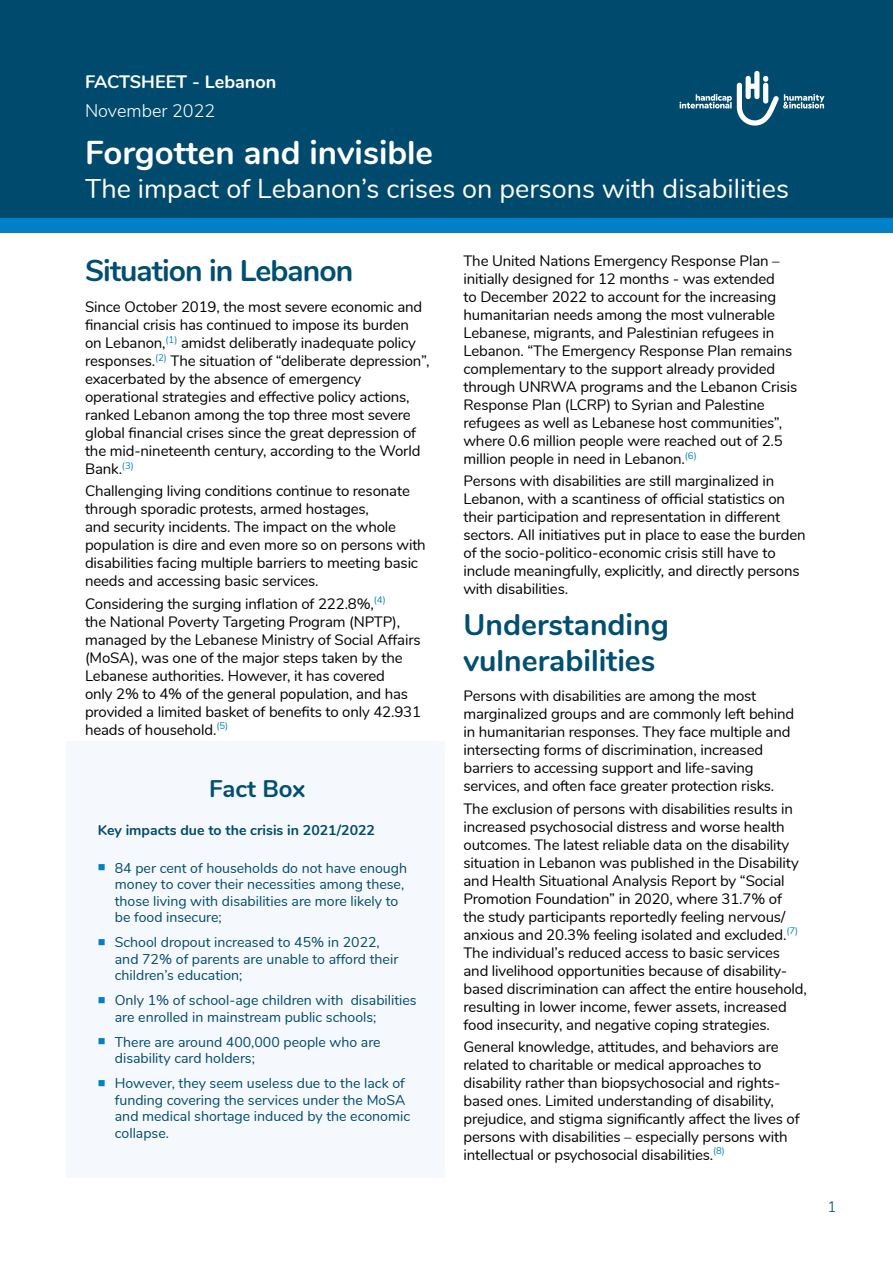
<style>
.page{position:relative;width:893px;height:1263px;background:#fff}
.page>*{position:absolute;margin:0;border:0;box-sizing:border-box;transform-origin:0 0}
.titre_fiche{font:700 33px "Nunito";color:#fff}
.H1{font:700 30px/36px "Nunito";color:#004f71}
.H1_copy{font:700 30px "Nunito";letter-spacing:-.03em;color:#004f71}
.titre_fiche-2{font:27px "Nunito";color:#fff}
.H1_copy_2{font:700 24px "Nunito";color:#004f71}
.titre_doc{font:700 18px "Nunito";color:#fff}
.titre_doc-2{font:300 18px "Nunito";color:#fff}
.text_courant{font:15px/18px "Nunito";letter-spacing:-.01em;color:#000}
.t1{font:300 15px "Nunito";color:#004a6d}
.texte_avec_puces{font:14.1px/16.5px "Nunito";color:#004a6d}
.texte_avec_puces-2{font:700 14.1px "Nunito";color:#004a6d}
</style>
<div class="page">
<div style="left:0;top:0;width:893px;height:219px;background:#004a6d"></div>
<div style="left:0;top:218px;width:893px;height:14px;background:#0080c6"></div>
<svg style="left:679px;top:71px;width:145px;height:55px"></svg>
<div style="left:66px;top:741px;width:379px;height:437px;background:#f5f8fc"></div>
<p class="titre_doc" style="left:85px;top:69px;width:193px">FACTSHEET - Lebanon</p>
<p class="titre_doc-2" style="left:85px;top:97px;width:132px">November 2022</p>
<h1 class="titre_fiche" style="left:85px;top:128px;width:349px">Forgotten and invisible</h1>
<h1 class="titre_fiche-2" style="left:85px;top:169px;width:705px">The impact of Lebanon’s crises on persons with disabilities</h1>
<h2 class="H1_copy" style="left:85px;top:249px;width:270px">Situation in Lebanon</h2>
<p class="text_courant" style="left:85px;top:297px;width:346px">Since October 2019, the most severe economic and financial crisis has continued to impose its burden on Lebanon,<sup>(1)</sup> amidst deliberatly inadequate policy responses.<sup>(2)</sup> The situation of “deliberate depression”, exacerbated by the absence of emergency operational strategies and effective policy actions, ranked Lebanon among the top three most severe global financial crises since the great depression of the mid-nineteenth century, according to the World Bank.<sup>(3)</sup></p>
<p class="text_courant" style="left:85px;top:481px;width:342px">Challenging living conditions continue to resonate through sporadic protests, armed hostages,<br>and security incidents. The impact on the whole population is dire and even more so on persons with disabilities facing multiple barriers to meeting basic needs and accessing basic services.</p>
<p class="text_courant" style="left:85px;top:593px;width:338px">Considering the surging inflation of 222.8%,<sup>(4)<br></sup>the National Poverty Targeting Program (NPTP), managed by the Lebanese Ministry of Social Affairs (MoSA), was one of the major steps taken by the Lebanese authorities. However, it has covered<br>only 2% to 4% of the general population, and has provided a limited basket of benefits to only 42.931 heads of household.<sup>(5)</sup></p>
<h2 class="H1_copy_2" style="left:209px;top:771px;width:98px">Fact Box</h2>
<p class="texte_avec_puces-2" style="left:98px;top:819px;width:279px">Key impacts due to the crisis in 2021/2022</p>
<p class="texte_avec_puces" style="left:115px;top:859px;width:294px">84 per cent of households do not have enough money to cover their necessities among these, those living with disabilities are more likely to be food insecure;</p>
<p class="texte_avec_puces" style="left:115px;top:933px;width:285px">School dropout increased to 45% in 2022, and 72% of parents are unable to afford their children’s education;</p>
<p class="texte_avec_puces" style="left:115px;top:991px;width:303px">Only 1% of school-age children with disabilities are enrolled in mainstream public schools;</p>
<p class="texte_avec_puces" style="left:115px;top:1033px;width:267px">There are around 400,000 people who are disability card holders;</p>
<p class="texte_avec_puces" style="left:115px;top:1074px;width:297px">However, they seem useless due to the lack of funding covering the services under the MoSA and medical shortage induced by the economic collapse.</p>
<p class="text_courant" style="left:463px;top:251px;width:335px">The United Nations Emergency Response Plan – initially designed for 12 months - was extended<br>to December 2022 to account for the increasing humanitarian needs among the most vulnerable Lebanese, migrants, and Palestinian refugees in Lebanon. “The Emergency Response Plan remains complementary to the support already provided through UNRWA programs and the Lebanon Crisis Response Plan (LCRP) to Syrian and Palestine refugees as well as Lebanese host communities”, where 0.6 million people were reached out of 2.5 million people in need in Lebanon.<sup>(6)</sup></p>
<p class="text_courant" style="left:463px;top:471px;width:344px">Persons with disabilities are still marginalized in Lebanon, with a scantiness of official statistics on their participation and representation in different sectors. All initiatives put in place to ease the burden of the socio-politico-economic crisis still have to include meaningfully, explicitly, and directly persons with disabilities.</p>
<h2 class="H1" style="left:463px;top:604px;width:207px">Understanding vulnerabilities</h2>
<p class="text_courant" style="left:463px;top:686px;width:332px">Persons with disabilities are among the most marginalized groups and are commonly left behind in humanitarian responses. They face multiple and intersecting forms of discrimination, increased barriers to accessing support and life-saving services, and often face greater protection risks.</p>
<p class="text_courant" style="left:463px;top:798px;width:345px">The exclusion of persons with disabilities results in increased psychosocial distress and worse health outcomes. The latest reliable data on the disability situation in Lebanon was published in the Disability and Health Situational Analysis Report by “Social Promotion Foundation” in 2020, where 31.7% of the study participants reportedly feeling nervous/ anxious and 20.3% feeling isolated and excluded.<sup>(7)<br></sup>The individual’s reduced access to basic services and livelihood opportunities because of disability&shy;based discrimination can affect the entire household, resulting in lower income, fewer assets, increased food insecurity, and negative coping strategies.</p>
<p class="text_courant" style="left:463px;top:1037px;width:338px">General knowledge, attitudes, and behaviors are related to charitable or medical approaches to disability rather than biopsychosocial and rights&shy;based ones. Limited understanding of disability, prejudice, and stigma significantly affect the lives of persons with disabilities – especially persons with intellectual or psychosocial disabilities.<sup>(8)</sup></p>
<p class="t1" style="left:827px;top:1195px;width:10px">1</p>
</div>
